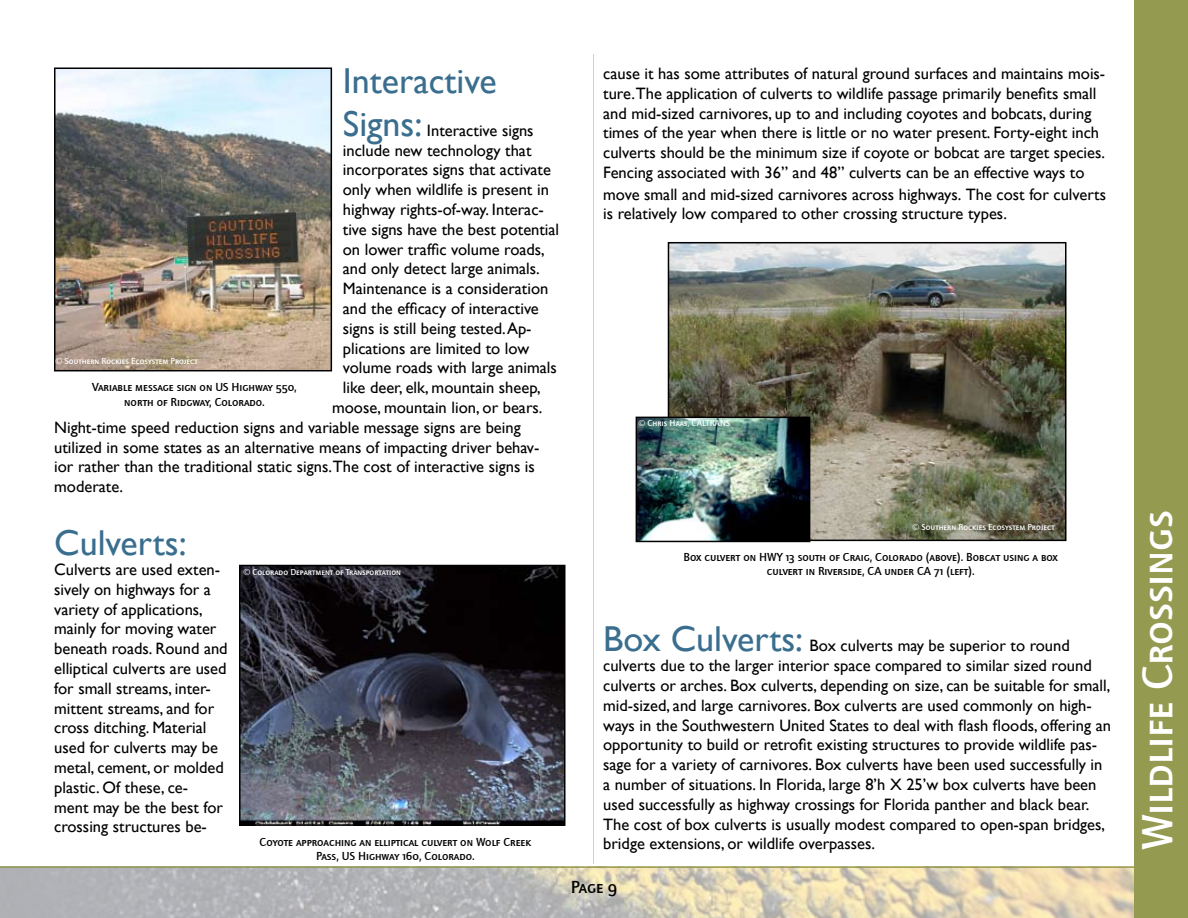
<style>
.page{position:relative;width:1188px;height:918px;background:#fff}
.page>*{position:absolute;margin:0;border:0;box-sizing:border-box;transform-origin:0 0}
.t1{font:45px "Quay Sans Md SCITCTT";color:#fff}
.t2{font:36px "Gill Sans";color:#3a6e8f}
.t3{font:18px "Quay Sans Md SCITCTT";color:#000}
.t4{font:16.5px/19.8px "Gill Sans";color:#000}
.t5{font:12px/14.4px "Quay Sans Md SCITCTT";color:#000;text-align:center}
.t6{font:9px "Quay Sans Md SCITCTT";color:#fff}
.s1{font-size:36px;color:#3a6e8f}
.s2{font-family:"Quay Sans ITC"}
</style>
<div class="page">
<img style="left:0;top:868px;width:1134px;height:50px">
<hr style="left:0;top:866px;width:1188px;height:2px;background:#949b51">
<hr style="left:593px;top:54px;width:1px;height:810px;background:#949b51">
<div style="left:1134px;top:0;width:54px;height:918px;background:#949b51"></div>
<img style="left:57px;top:71px;width:272px;height:297px">
<div style="left:54px;top:68px;width:278px;height:303px;border:2px solid #000"></div>
<img style="left:242px;top:568px;width:321px;height:255px">
<div style="left:239px;top:565px;width:327px;height:261px;border:2px solid #000"></div>
<img style="left:671px;top:245px;width:392px;height:293px">
<div style="left:668px;top:242px;width:398px;height:299px;border:2px solid #000"></div>
<img style="left:639px;top:420px;width:168px;height:119px">
<div style="left:636px;top:417px;width:174px;height:125px;border:2px solid #000"></div>
<svg style="left:609px;top:884px;width:8px;height:12px"></svg>
<h2 class="t2" style="left:343px;top:60px;width:155px">Interactive</h2>
<p class="t4" style="left:343px;top:121px;width:192px"><span class="s1">Signs:</span> Interactive signs</p>
<p class="t4" style="left:343px;top:140px;width:190px">include new technology that</p>
<p class="t4" style="left:343px;top:160px;width:210px">incorporates signs that activate</p>
<p class="t4" style="left:343px;top:180px;width:208px">only when wildlife is present in</p>
<p class="t4" style="left:343px;top:200px;width:203px">highway rights-of-way. Interac-</p>
<p class="t4" style="left:343px;top:220px;width:218px">tive signs have the best potential</p>
<p class="t4" style="left:343px;top:239px;width:204px">on lower traffic volume roads,</p>
<p class="t4" style="left:343px;top:259px;width:198px">and only detect large animals.</p>
<p class="t4" style="left:343px;top:279px;width:207px">Maintenance is a consideration</p>
<p class="t4" style="left:343px;top:299px;width:197px">and the efficacy of interactive</p>
<p class="t4" style="left:343px;top:319px;width:190px">signs is still being tested. Ap-</p>
<p class="t4" style="left:343px;top:338px;width:188px">plications are limited to low</p>
<p class="t4" style="left:343px;top:358px;width:215px">volume roads with large animals</p>
<p class="t4" style="left:343px;top:378px;width:199px">like deer, elk, mountain sheep,</p>
<p class="t4" style="left:332px;top:398px;width:212px">moose, mountain lion, or bears.</p>
<p class="t4" style="left:54px;top:418px;width:468px">Night-time speed reduction signs and variable message signs are being</p>
<p class="t4" style="left:54px;top:437px;width:487px">utilized in some states as an alternative means of impacting driver behav-</p>
<p class="t4" style="left:54px;top:457px;width:482px">ior rather than the traditional static signs.The cost of interactive signs is</p>
<p class="t4" style="left:54px;top:477px;width:71px">moderate.</p>
<h2 class="t2" style="left:54px;top:522px;width:134px">Culverts:</h2>
<p class="t4" style="left:54px;top:560px;width:175px">Culverts are used exten&shy;sively on highways for a variety of applications, mainly for moving water beneath roads. Round and elliptical culverts are used for small streams, inter&shy;mittent streams, and for cross ditching. Material used for culverts may be metal, cement, or molded plastic. Of these, ce-<br>ment may be the best for crossing structures be-</p>
<p class="t6" style="left:56px;top:356px;width:144px"><span class="s2">©</span> Southern Rockies Ecosystem Project</p>
<p class="t5" style="left:92px;top:380px;width:206px">Variable message sign on US Highway 550, north of Ridgway, Colorado.</p>
<p class="t6" style="left:243px;top:567px;width:159px"><span class="s2">©</span> Colorado Department of Transportation</p>
<p class="t5" style="left:260px;top:834px;width:273px">Coyote approaching an elliptical culvert on Wolf Creek<br>Pass, US Highway 160, Colorado.</p>
<p class="t4" style="left:603px;top:64px;width:504px">cause it has some attributes of natural ground surfaces and maintains mois&shy;ture.The application of culverts to wildlife passage primarily benefits small and mid-sized carnivores, up to and including coyotes and bobcats, during times of the year when there is little or no water present. Forty-eight inch culverts should be the minimum size if coyote or bobcat are target species.<br>Fencing associated with 36” and 48” culverts can be an effective ways to</p>
<p class="t4" style="left:603px;top:185px;width:504px">move small and mid-sized carnivores across highways. The cost for culverts is relatively low compared to other crossing structure types.</p>
<p class="t6" style="left:638px;top:418px;width:93px"><span class="s2">©</span> Chris Haas, CALTRANS</p>
<p class="t6" style="left:912px;top:522px;width:144px"><span class="s2">©</span> Southern Rockies Ecosystem Project</p>
<p class="t5" style="left:684px;top:550px;width:376px">Box culvert on HWY 13 south of Craig, Colorado (above). Bobcat using a box culvert in Riverside, CA under CA 71 (left).</p>
<p class="t4" style="left:603px;top:636px;width:509px"><span class="s1">Box Culverts:</span> Box culverts may be superior to round culverts due to the larger interior space compared to similar sized round culverts or arches. Box culverts, depending on size, can be suitable for small, mid-sized, and large carnivores. Box culverts are used commonly on high&shy;ways in the Southwestern United States to deal with flash floods, offering an opportunity to build or retrofit existing structures to provide wildlife pas&shy;sage for a variety of carnivores. Box culverts have been used successfully in a number of situations. In Florida, large 8’h X 25’w box culverts have been used successfully as highway crossings for Florida panther and black bear.<br>The cost of box culverts is usually modest compared to open-span bridges, bridge extensions, or wildlife overpasses.</p>
<p class="t3" style="left:571px;top:876px;width:34px">Page</p>
<h1 class="t1" style="left:1131px;top:850px;width:340px;rotate:-90deg">Wildlife Crossings</h1>
</div>
